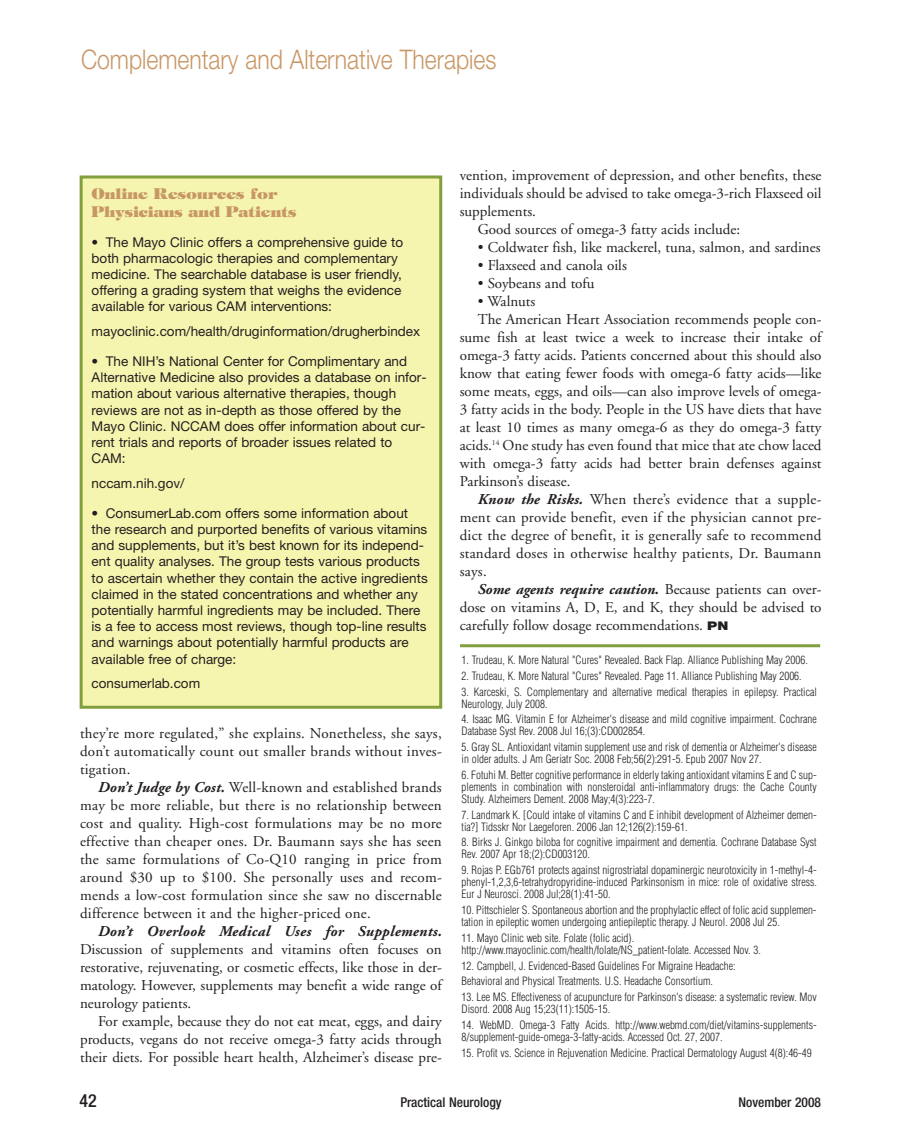
<style>
.page{position:relative;width:905px;height:1134px;background:#fff}
.page>*{position:absolute;margin:0;border:0;box-sizing:border-box;transform-origin:0 0}
.t1{font:300 27px "Helvetica Neue";color:#c89766;scale:.85 1}
.t2{font:500 condensed 18px "Helvetica Neue";color:#231f20}
.t3{font:15px/18px "Adobe Garamond";color:#231f20;text-align:justify}
.t4{font:italic 700 15px "Adobe Garamond";color:#231f20}
.t5{font:italic 700 15px "Adobe Garamond";letter-spacing:.02em;color:#231f20}
.t6{font:800 15px/18px "Tiffany";color:#c89766}
.t7{font:13.5px/16.2px "Helvetica Neue";color:#231f20}
.t8{font:500 condensed 13.5px "Helvetica Neue";color:#231f20}
.t9{font:300 condensed 11.25px/12px "Helvetica";color:#231f20}
.s1{font-weight:700;font-style:italic}
.s2{font-weight:400;font-style:normal}
.s3{font-family:"Helvetica Neue";font-weight:900;font-size:12px}
</style>
<div class="page">
<hr style="left:460px;top:644px;width:360px;height:3px;background:#81a03d">
<div style="left:81px;top:177px;width:359px;height:530px;background:#f6f5af"></div>
<div style="left:80px;top:176px;width:362px;height:533px;border:3px solid #81a03d"></div>
<h1 class="t1" style="left:81px;top:43px;width:490px">Complementary and Alternative Therapies</h1>
<p class="t6" style="left:92px;top:185px;width:206px">Online Resources for<br>Physicians and Patients</p>
<p class="t7" style="left:92px;top:235px;width:313px">• The Mayo Clinic offers a comprehensive guide to both pharmacologic therapies and complementary medicine. The searchable database is user friendly, offering a grading system that weighs the evidence available for various CAM interventions:</p>
<p class="t7" style="left:92px;top:325px;width:330px">mayoclinic.com/health/druginformation/drugherbindex</p>
<p class="t7" style="left:92px;top:354px;width:336px">• The NIH’s National Center for Complimentary and Alternative Medicine also provides a database on infor&shy;mation about various alternative therapies, though reviews are not as in-depth as those offered by the Mayo Clinic. NCCAM does offer information about cur&shy;rent trials and reports of broader issues related to CAM:</p>
<p class="t7" style="left:92px;top:476px;width:95px">nccam.nih.gov/</p>
<p class="t7" style="left:92px;top:506px;width:337px">• ConsumerLab.com offers some information about the research and purported benefits of various vitamins and supplements, but it’s best known for its independ&shy;ent quality analyses. The group tests various products to ascertain whether they contain the active ingredients claimed in the stated concentrations and whether any potentially harmful ingredients may be included. There is a fee to access most reviews, though top-line results and warnings about potentially harmful products are available free of charge:</p>
<p class="t7" style="left:92px;top:677px;width:110px">consumerlab.com</p>
<p class="t3" style="left:80px;top:726px;width:363px">they’re more regulated,” she explains. Nonetheless, she says, don’t automatically count out smaller brands without inves&shy;tigation.</p>
<p class="t3" style="left:80px;top:780px;width:363px;text-indent:18px"><span class="s1">Don’t Judge by Cost.</span> Well-known and established brands may be more reliable, but there is no relationship between cost and quality. High-cost formulations may be no more effective than cheaper ones. Dr. Baumann says she has seen the same formulations of Co-Q10 ranging in price from around $30 up to $100. She personally uses and recom&shy;mends a low-cost formulation since she saw no discernable difference between it and the higher-priced one.</p>
<p class="t5" style="left:98px;top:925px;width:345px">Don’t Overlook Medical Uses for Supplements.</p>
<p class="t3" style="left:80px;top:942px;width:363px">Discussion of supplements and vitamins often focuses on restorative, rejuvenating, or cosmetic effects, like those in der&shy;matology. However, supplements may benefit a wide range of neurology patients.</p>
<p class="t3" style="left:80px;top:1014px;width:363px;text-indent:18px">For example, because they do not eat meat, eggs, and dairy products, vegans do not receive omega-3 fatty acids through their diets. For possible heart health, Alzheimer’s disease pre-</p>
<p class="t3" style="left:460px;top:168px;width:363px">vention, improvement of depression, and other benefits, these</p>
<p class="t3" style="left:460px;top:186px;width:363px">individuals should be advised to take omega-3-rich Flaxseed oil</p>
<p class="t3" style="left:460px;top:204px;width:78px">supplements.</p>
<p class="t3" style="left:478px;top:222px;width:264px">Good sources of omega-3 fatty acids include:</p>
<p class="t3" style="left:478px;top:240px;width:344px">• Coldwater fish, like mackerel, tuna, salmon, and sardines</p>
<p class="t3" style="left:478px;top:258px;width:150px">• Flaxseed and canola oils</p>
<p class="t3" style="left:478px;top:276px;width:118px">• Soybeans and tofu</p>
<p class="t3" style="left:478px;top:294px;width:59px">• Walnuts</p>
<p class="t3" style="left:478px;top:312px;width:345px">The American Heart Association recommends people con-</p>
<p class="t3" style="left:460px;top:330px;width:363px">sume fish at least twice a week to increase their intake of</p>
<p class="t3" style="left:460px;top:348px;width:363px">omega-3 fatty acids. Patients concerned about this should also</p>
<p class="t3" style="left:460px;top:366px;width:363px">know that eating fewer foods with omega-6 fatty acids—like</p>
<p class="t3" style="left:460px;top:384px;width:363px">some meats, eggs, and oils—can also improve levels of omega-</p>
<p class="t3" style="left:460px;top:402px;width:363px">3 fatty acids in the body. People in the US have diets that have</p>
<p class="t3" style="left:460px;top:420px;width:363px">at least 10 times as many omega-6 as they do omega-3 fatty</p>
<p class="t3" style="left:460px;top:438px;width:363px">acids.<sup>14</sup> One study has even found that mice that ate chow laced</p>
<p class="t3" style="left:460px;top:456px;width:363px">with omega-3 fatty acids had better brain defenses against</p>
<p class="t3" style="left:460px;top:474px;width:112px">Parkinson’s disease.</p>
<p class="t3" style="left:478px;top:492px;width:345px"><span class="s1">Know the Risks.</span> When there’s evidence that a supple-</p>
<p class="t3" style="left:460px;top:510px;width:363px">ment can provide benefit, even if the physician cannot pre-</p>
<p class="t3" style="left:460px;top:528px;width:363px">dict the degree of benefit, it is generally safe to recommend</p>
<p class="t3" style="left:460px;top:546px;width:363px">standard doses in otherwise healthy patients, Dr. Baumann</p>
<p class="t3" style="left:460px;top:564px;width:28px">says.</p>
<p class="t4" style="left:478px;top:583px;width:345px">Some agents require caution. <span class="s2">Because patients can over-</span></p>
<p class="t3" style="left:460px;top:600px;width:363px">dose on vitamins A, D, E, and K, they should be advised to</p>
<p class="t3" style="left:460px;top:618px;width:270px">carefully follow dosage recommendations. <span class="s3">PN</span></p>
<p class="t9" style="left:461px;top:654px;width:348px">1. Trudeau, K. More Natural "Cures" Revealed. Back Flap. Alliance Publishing May 2006.</p>
<p class="t9" style="left:461px;top:670px;width:341px">2. Trudeau, K. More Natural "Cures" Revealed. Page 11. Alliance Publishing May 2006.</p>
<p class="t9" style="left:461px;top:686px;width:356px">3. Karceski, S. Complementary and alternative medical therapies in epilepsy. Practical<br>Neurology, July 2008.</p>
<p class="t9" style="left:461px;top:713px;width:356px">4. Isaac MG. Vitamin E for Alzheimer's disease and mild cognitive impairment. Cochrane<br>Database Syst Rev. 2008 Jul 16;(3):CD002854.</p>
<p class="t9" style="left:461px;top:741px;width:356px">5. Gray SL. Antioxidant vitamin supplement use and risk of dementia or Alzheimer's disease in older adults. J Am Geriatr Soc. 2008 Feb;56(2):291-5. Epub 2007 Nov 27.</p>
<p class="t9" style="left:461px;top:769px;width:356px;text-align:justify">6. Fotuhi M. Better cognitive performance in elderly taking antioxidant vitamins E and C sup&shy;plements in combination with nonsteroidal anti-inflammatory drugs: the Cache County Study. Alzheimers Dement. 2008 May;4(3):223-7.</p>
<p class="t9" style="left:461px;top:809px;width:357px">7. Landmark K. [Could intake of vitamins C and E inhibit development of Alzheimer demen&shy;tia?] Tidsskr Nor Laegeforen. 2006 Jan 12;126(2):159-61.</p>
<p class="t9" style="left:461px;top:837px;width:356px">8. Birks J. Ginkgo biloba for cognitive impairment and dementia. Cochrane Database Syst<br>Rev. 2007 Apr 18;(2):CD003120.</p>
<p class="t9" style="left:461px;top:864px;width:356px;text-align:justify">9. Rojas P. EGb761 protects against nigrostriatal dopaminergic neurotoxicity in 1-methyl-4- phenyl-1,2,3,6-tetrahydropyridine-induced Parkinsonism in mice: role of oxidative stress.<br>Eur J Neurosci. 2008 Jul;28(1):41-50.</p>
<p class="t9" style="left:461px;top:904px;width:356px">10. Pittschieler S. Spontaneous abortion and the prophylactic effect of folic acid supplemen&shy;tation in epileptic women undergoing antiepileptic therapy. J Neurol. 2008 Jul 25.</p>
<p class="t9" style="left:461px;top:932px;width:301px">11. Mayo Clinic web site. Folate (folic acid). http://www.mayoclinic.com/health/folate/NS_patient-folate. Accessed Nov. 3.</p>
<p class="t9" style="left:461px;top:958px;width:275px;line-height:15.8px">12. Campbell, J. Evidenced-Based Guidelines For Migraine Headache:<br>Behavioral and Physical Treatments. U.S. Headache Consortium.</p>
<p class="t9" style="left:461px;top:991px;width:356px">13. Lee MS. Effectiveness of acupuncture for Parkinson's disease: a systematic review. Mov<br>Disord. 2008 Aug 15;23(11):1505-15.</p>
<p class="t9" style="left:461px;top:1019px;width:356px">14. WebMD. Omega-3 Fatty Acids. http://www.webmd.com/diet/vitamins-supplements-<br>8/supplement-guide-omega-3-fatty-acids. Accessed Oct. 27, 2007.</p>
<p class="t9" style="left:461px;top:1047px;width:352px">15. Profit vs. Science in Rejuvenation Medicine. Practical Dermatology August 4(8):46-49</p>
<p class="t2" style="left:80px;top:1094px;width:19px">42</p>
<p class="t8" style="left:400px;top:1097px;width:103px">Practical Neurology</p>
<p class="t8" style="left:738px;top:1097px;width:84px">November 2008</p>
</div>
